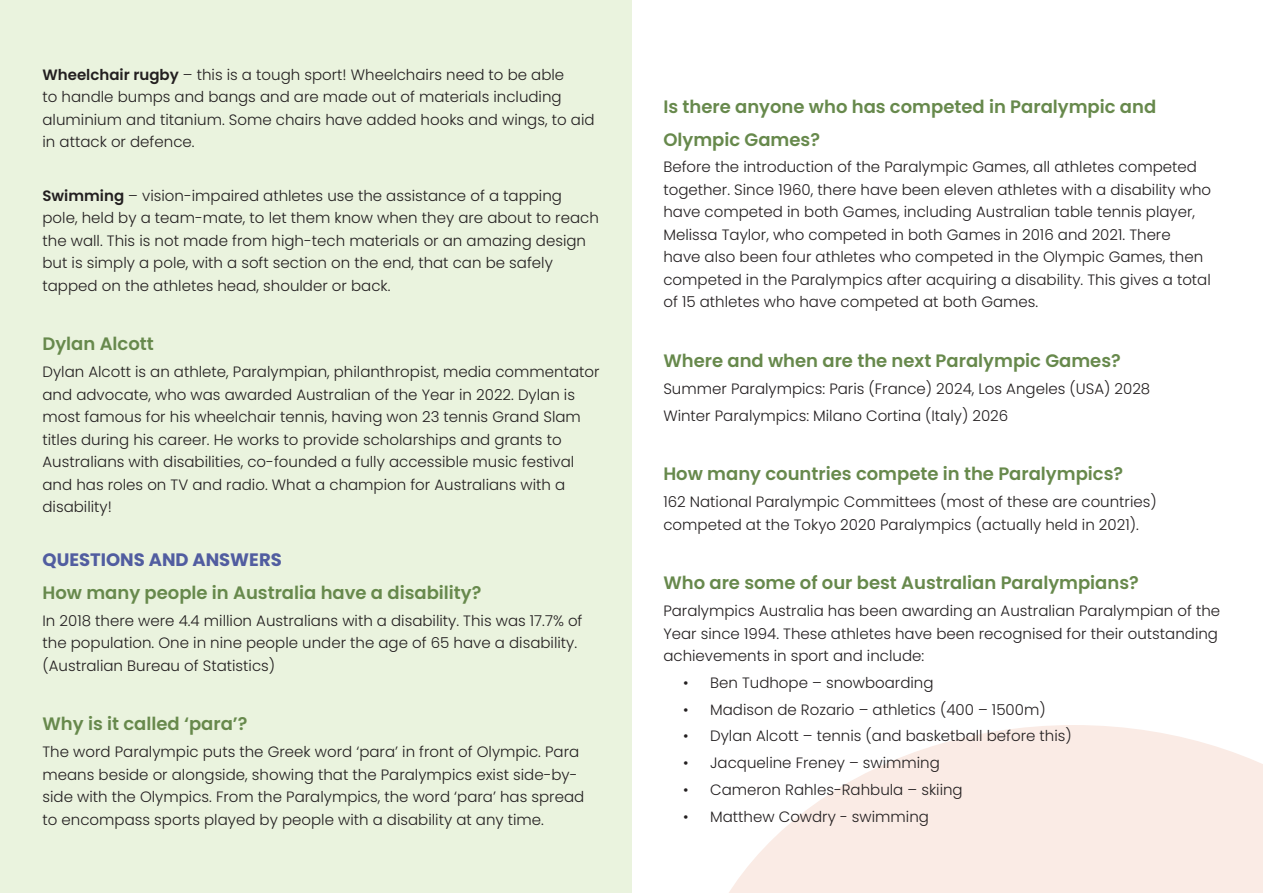
<style>
.page{position:relative;width:1263px;height:893px;background:#fff}
.page>*{position:absolute;margin:0;border:0;box-sizing:border-box;transform-origin:0 0}
.t1{font:600 18px/33px "Poppins";color:#67894c}
.t2{font:700 18px "Poppins";color:#515da0}
.t3{font:300 15px/22.5px "Poppins";color:#231f20}
.s1{font-weight:600}
</style>
<div class="page">
<div style="left:0;top:0;width:631px;height:893px;background:#eaf3de"></div>
<svg style="left:729px;top:725px;width:534px;height:168px;fill:#faebe5"></svg>
<p class="t3" style="left:43px;top:63px;width:553px"><span class="s1">Wheelchair rugby</span> – this is a tough sport! Wheelchairs need to be able<br>to handle bumps and bangs and are made out of materials including aluminium and titanium. Some chairs have added hooks and wings, to aid in attack or defence.</p>
<p class="t3" style="left:43px;top:184px;width:558px"><span class="s1">Swimming</span> – vision-impaired athletes use the assistance of a tapping pole, held by a team-mate, to let them know when they are about to reach the wall. This is not made from high-tech materials or an amazing design but is simply a pole, with a soft section on the end, that can be safely tapped on the athletes head, shoulder or back.</p>
<p class="t1" style="left:43px;top:328px;width:113px">Dylan Alcott</p>
<p class="t3" style="left:43px;top:361px;width:559px">Dylan Alcott is an athlete, Paralympian, philanthropist, media commentator and advocate, who was awarded Australian of the Year in 2022. Dylan is most famous for his wheelchair tennis, having won 23 tennis Grand Slam titles during his career. He works to provide scholarships and grants to Australians with disabilities, co-founded a fully accessible music festival and has roles on TV and radio. What a champion for Australians with a disability!</p>
<p class="t2" style="left:43px;top:549px;width:241px">QUESTIONS AND ANSWERS</p>
<p class="t1" style="left:43px;top:576px;width:440px">How many people in Australia have a disability?</p>
<p class="t3" style="left:43px;top:609px;width:541px">In 2018 there were 4.4 million Australians with a disability. This was 17.7% of the population. One in nine people under the age of 65 have a disability. (Australian Bureau of Statistics)</p>
<p class="t1" style="left:43px;top:708px;width:206px">Why is it called ‘para’?</p>
<p class="t3" style="left:43px;top:741px;width:543px">The word Paralympic puts the Greek word ‘para’ in front of Olympic. Para means beside or alongside, showing that the Paralympics exist side-by&shy;side with the Olympics. From the Paralympics, the word ‘para’ has spread to encompass sports played by people with a disability at any time.</p>
<p class="t1" style="left:663px;top:90px;width:494px">Is there anyone who has competed in Paralympic and<br>Olympic Games?</p>
<p class="t3" style="left:663px;top:156px;width:549px">Before the introduction of the Paralympic Games, all athletes competed together. Since 1960, there have been eleven athletes with a disability who have competed in both Games, including Australian table tennis player, Melissa Taylor, who competed in both Games in 2016 and 2021. There have also been four athletes who competed in the Olympic Games, then competed in the Paralympics after acquiring a disability. This gives a total of 15 athletes who have competed at both Games.</p>
<p class="t1" style="left:663px;top:344px;width:459px">Where and when are the next Paralympic Games?</p>
<p class="t3" style="left:663px;top:375px;width:488px;line-height:26.7px">Summer Paralympics: Paris (France) 2024, Los Angeles (USA) 2028<br>Winter Paralympics: Milano Cortina (Italy) 2026</p>
<p class="t1" style="left:663px;top:458px;width:461px">How many countries compete in the Paralympics?</p>
<p class="t3" style="left:663px;top:491px;width:495px">162 National Paralympic Committees (most of these are countries) competed at the Tokyo 2020 Paralympics (actually held in 2021).</p>
<p class="t1" style="left:663px;top:567px;width:477px">Who are some of our best Australian Paralympians?</p>
<p class="t3" style="left:663px;top:600px;width:558px">Paralympics Australia has been awarding an Australian Paralympian of the<br>Year since 1994. These athletes have been recognised for their outstanding achievements in sport and include:</p>
<p class="t3" style="left:683px;top:671px;width:252px">• Ben Tudhope – snowboarding</p>
<p class="t3" style="left:683px;top:698px;width:364px">• Madison de Rozario – athletics (400 – 1500m)</p>
<p class="t3" style="left:683px;top:725px;width:390px">• Dylan Alcott – tennis (and basketball before this)</p>
<p class="t3" style="left:683px;top:752px;width:258px">• Jacqueline Freney – swimming</p>
<p class="t3" style="left:683px;top:778px;width:281px">• Cameron Rahles-Rahbula – skiing</p>
<p class="t3" style="left:683px;top:805px;width:247px">• Matthew Cowdry - swimming</p>
</div>
